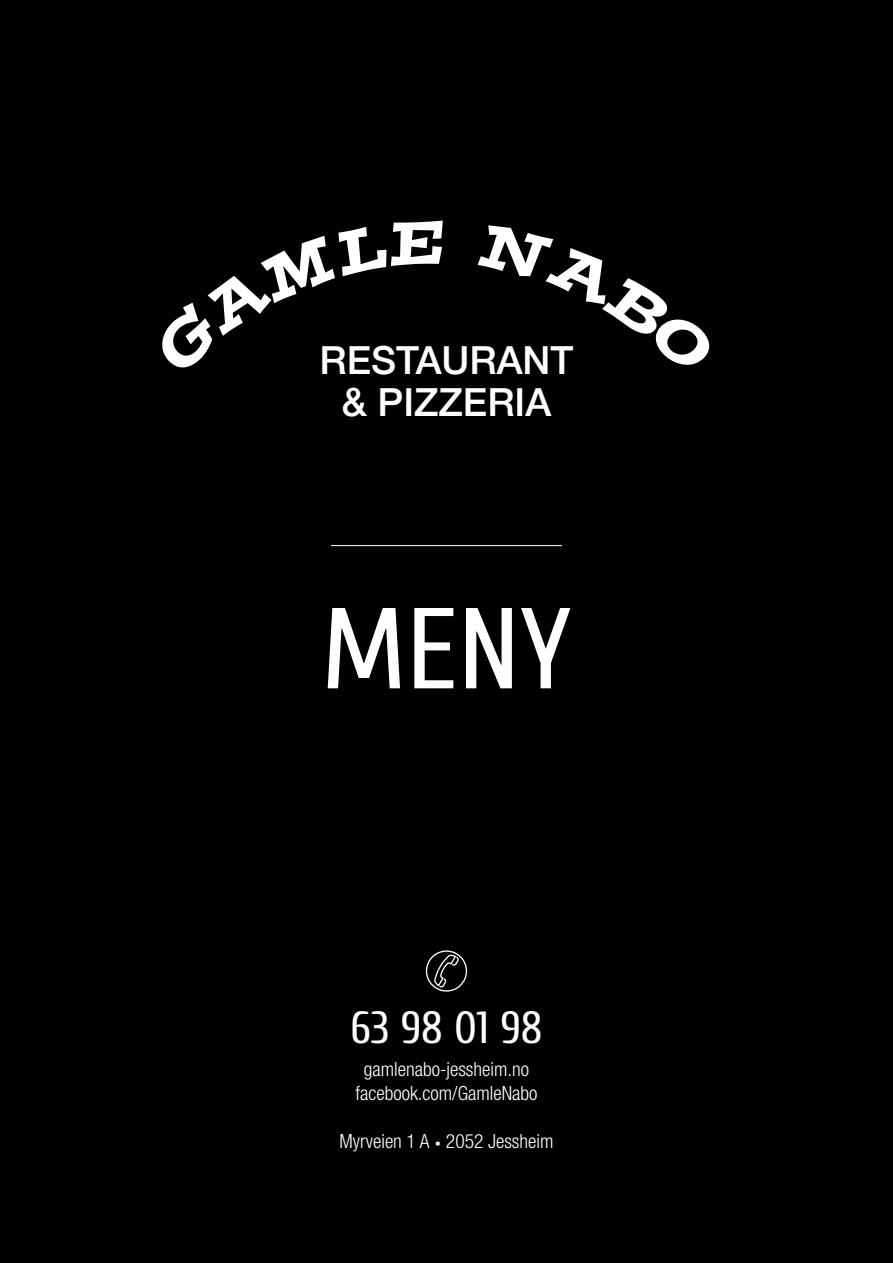
<style>
.page{position:relative;width:893px;height:1263px;background:#000}
.page>*{position:absolute;margin:0;border:0;box-sizing:border-box;transform-origin:0 0}
.t1{font:114.75px "Cuprum";color:#fff}
.t2{font:45px "Cuprum";color:#fff}
.t3{font:500 38.7px/42.6px "Helvetica Neue";color:#fff;text-align:center}
.t4{font:300 condensed 19.5px/24px "Helvetica Neue LT Std";color:#fff;text-align:center}
.s1{font-family:"Brandon Grotesque";font-weight:400;font-stretch:normal}
</style>
<div class="page">
<svg style="left:162px;top:220px;width:281px;height:148px"></svg>
<svg style="left:478px;top:225px;width:232px;height:140px"></svg>
<hr style="left:331px;top:545px;width:231px;height:1px;background:#fff">
<svg style="left:425px;top:950px;width:43px;height:42px"></svg>
<h3 class="t3" style="left:320px;top:335px;width:255px">RESTAURANT &amp; PIZZERIA</h3>
<h1 class="t1" style="left:321px;top:567px;width:252px">MENY</h1>
<h2 class="t2" style="left:350px;top:995px;width:194px">63 98 01 98</h2>
<p class="t4" style="left:355px;top:1056px;width:183px">gamlenabo-jessheim.no facebook.com/GamleNabo</p>
<p class="t4" style="left:339px;top:1128px;width:215px">Myrveien 1 A <span class="s1">•</span> 2052 Jessheim</p>
</div>
